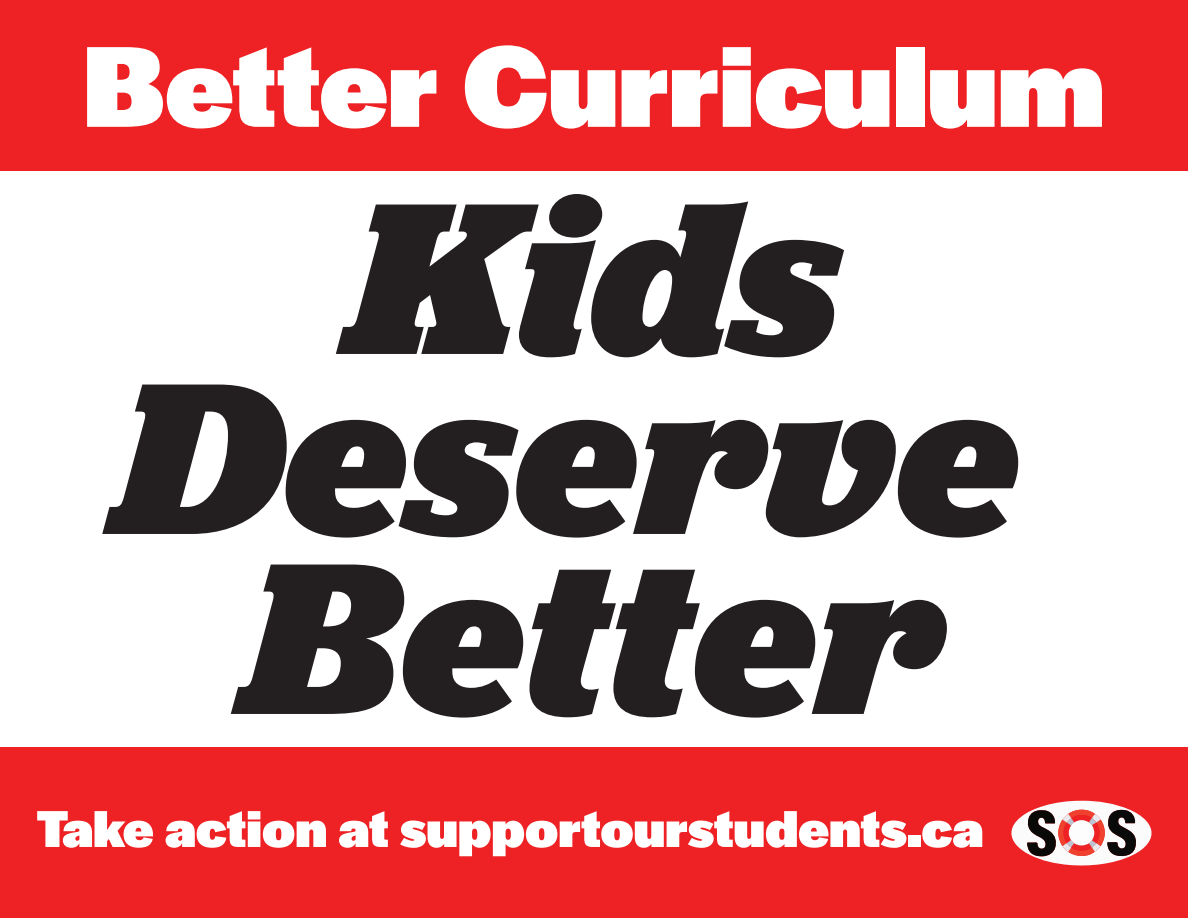
<style>
.page{position:relative;width:1188px;height:918px;background:#fff}
.page>*{position:absolute;margin:0;border:0;box-sizing:border-box;transform-origin:0 0}
.t1{font:italic 900 225px/180px "Jubilat";color:#231f20;text-align:center}
.t2{font:900 120px "Halyard Display";color:#fff}
.t3{font:900 54px "Halyard Display";color:#fff}
</style>
<div class="page">
<div style="left:0;top:0;width:1188px;height:171px;background:#ee2224"></div>
<div style="left:0;top:747px;width:1188px;height:171px;background:#ee2224"></div>
<svg style="left:1011px;top:801px;width:141px;height:65px"></svg>
<h2 class="t2" style="left:83px;top:0;width:1023px">Better Curriculum</h2>
<h1 class="t1" style="left:115px;top:186px;width:906px">Kids<br>Deserve<br>Better</h1>
<p class="t3" style="left:36px;top:790px;width:949px">Take action at supportourstudents.ca</p>
</div>
